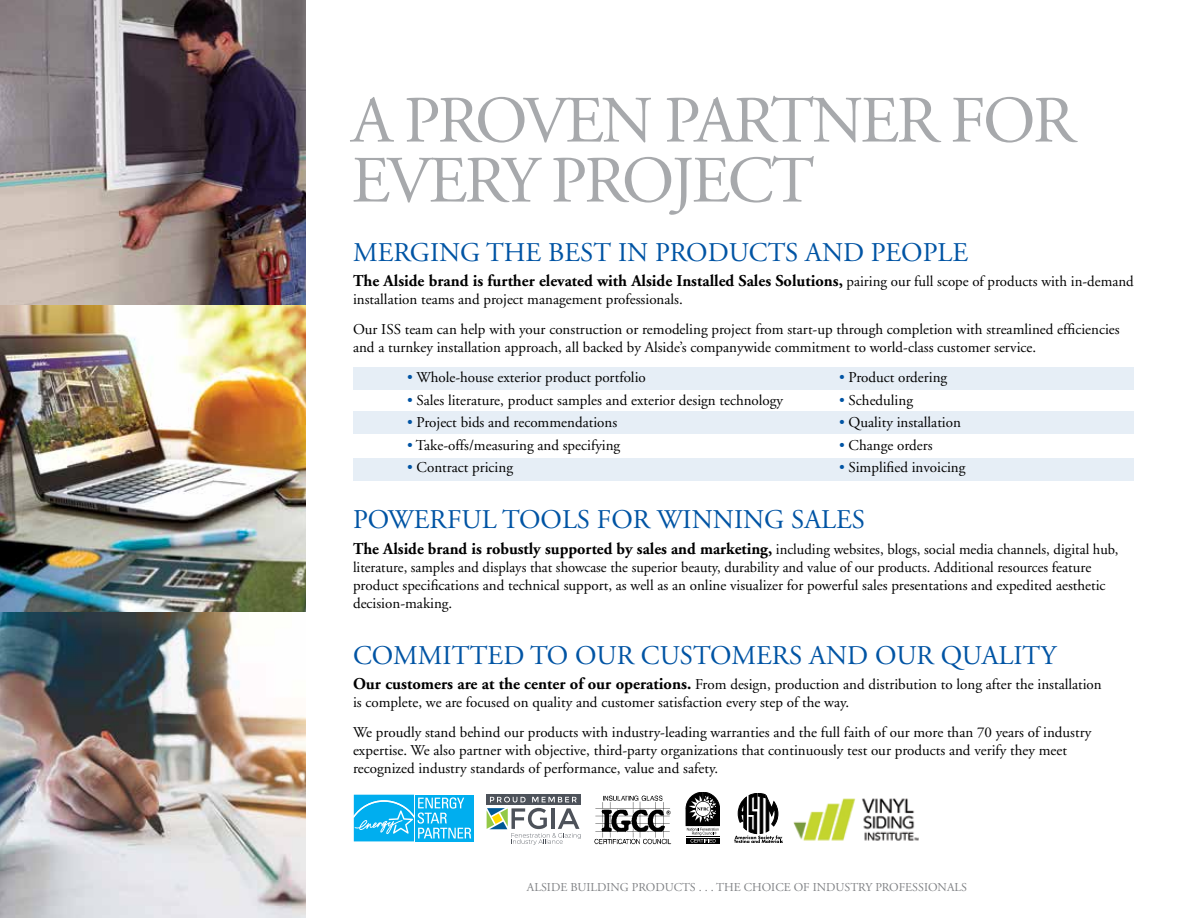
<style>
.page{position:relative;width:1188px;height:918px;background:#fff}
.page>*{position:absolute;margin:0;border:0;box-sizing:border-box;transform-origin:0 0}
.t1{font:66px/60px "Adobe Garamond";letter-spacing:-.04em;color:#a7a9ac}
.t2{font:27px "Adobe Garamond";color:#0054a4}
.t3{font:700 16.5px "Adobe Garamond";color:#000}
.t4{font:15px/18px "Adobe Garamond";color:#000}
.t5{font:12px "Adobe Garamond";color:#808285}
.s1{font-weight:400;font-size:15px}
.s2{color:#0054a4}
.s3{font-weight:700;font-size:16.5px}
</style>
<div class="page">
<div style="left:353px;top:367px;width:781px;height:22px;background:#e6eef6"></div>
<div style="left:353px;top:412px;width:781px;height:22px;background:#e6eef6"></div>
<div style="left:353px;top:458px;width:781px;height:23px;background:#e6eef6"></div>
<img style="left:0;top:0;width:306px;height:918px">
<img style="left:594px;top:795px;width:78px;height:50px">
<div style="left:686px;top:838px;width:34px;height:6px;background:#000"></div>
<svg style="left:686px;top:792px;width:34px;height:51px"></svg>
<svg style="left:487px;top:794px;width:94px;height:11px"></svg>
<svg style="left:490px;top:797px;width:36px;height:5px"></svg>
<svg style="left:532px;top:797px;width:45px;height:5px"></svg>
<svg style="left:487px;top:808px;width:94px;height:37px"></svg>
<svg style="left:353px;top:794px;width:121px;height:48px"></svg>
<div style="left:416px;top:795px;width:58px;height:46px;background:#00aeef"></div>
<svg style="left:354px;top:795px;width:117px;height:46px"></svg>
<svg style="left:734px;top:793px;width:49px;height:50px"></svg>
<img style="left:794px;top:798px;width:125px;height:43px">
<h1 class="t1" style="left:352px;top:92px;width:725px">A PROVEN PARTNER FOR<br>EVERY PROJECT</h1>
<h2 class="t2" style="left:353px;top:238px;width:617px">MERGING THE BEST IN PRODUCTS AND PEOPLE</h2>
<p class="t3" style="left:353px;top:272px;width:782px">The Alside brand is further elevated with Alside Installed Sales Solutions, <span class="s1">pairing our full scope of products with in-demand</span></p>
<p class="t4" style="left:353px;top:285px;width:768px;line-height:30px">installation teams and project management professionals.<br>Our ISS team can help with your construction or remodeling project from start-up through completion with streamlined efficiencies</p>
<p class="t4" style="left:353px;top:339px;width:685px">and a turnkey installation approach, all backed by Alside’s companywide commitment to world-class customer service.</p>
<p class="t4" style="left:407px;top:369px;width:240px"><span class="s2">•</span> Whole-house exterior product portfolio</p>
<p class="t4" style="left:839px;top:369px;width:110px"><span class="s2">•</span> Product ordering</p>
<p class="t4" style="left:407px;top:391px;width:378px"><span class="s2">•</span> Sales literature, product samples and exterior design technology</p>
<p class="t4" style="left:839px;top:391px;width:76px"><span class="s2">•</span> Scheduling</p>
<p class="t4" style="left:407px;top:414px;width:212px"><span class="s2">•</span> Project bids and recommendations</p>
<p class="t4" style="left:839px;top:414px;width:123px"><span class="s2">•</span> Quality installation</p>
<p class="t4" style="left:407px;top:436px;width:215px"><span class="s2">•</span> Take-offs/measuring and specifying</p>
<p class="t4" style="left:839px;top:436px;width:95px"><span class="s2">•</span> Change orders</p>
<p class="t4" style="left:407px;top:459px;width:108px"><span class="s2">•</span> Contract pricing</p>
<p class="t4" style="left:839px;top:459px;width:128px"><span class="s2">•</span> Simplified invoicing</p>
<h2 class="t2" style="left:353px;top:505px;width:514px">POWERFUL TOOLS FOR WINNING SALES</h2>
<p class="t4" style="left:353px;top:540px;width:767px"><span class="s3">The Alside brand is robustly supported by sales and marketing,</span> including websites, blogs, social media channels, digital hub, literature, samples and displays that showcase the superior beauty, durability and value of our products. Additional resources feature product specifications and technical support, as well as an online visualizer for powerful sales presentations and expedited aesthetic decision-making.</p>
<h2 class="t2" style="left:353px;top:641px;width:705px">COMMITTED TO OUR CUSTOMERS AND OUR QUALITY</h2>
<p class="t4" style="left:353px;top:676px;width:750px"><span class="s3">Our customers are at the center of our operations.</span> From design, production and distribution to long after the installation is complete, we are focused on quality and customer satisfaction every step of the way.</p>
<p class="t4" style="left:353px;top:724px;width:740px">We proudly stand behind our products with industry-leading warranties and the full faith of our more than 70 years of industry expertise. We also partner with objective, third-party organizations that continuously test our products and verify they meet recognized industry standards of performance, value and safety.</p>
<p class="t5" style="left:527px;top:881px;width:441px">ALSIDE BUILDING PRODUCTS . . . THE CHOICE OF INDUSTRY PROFESSIONALS</p>
</div>
